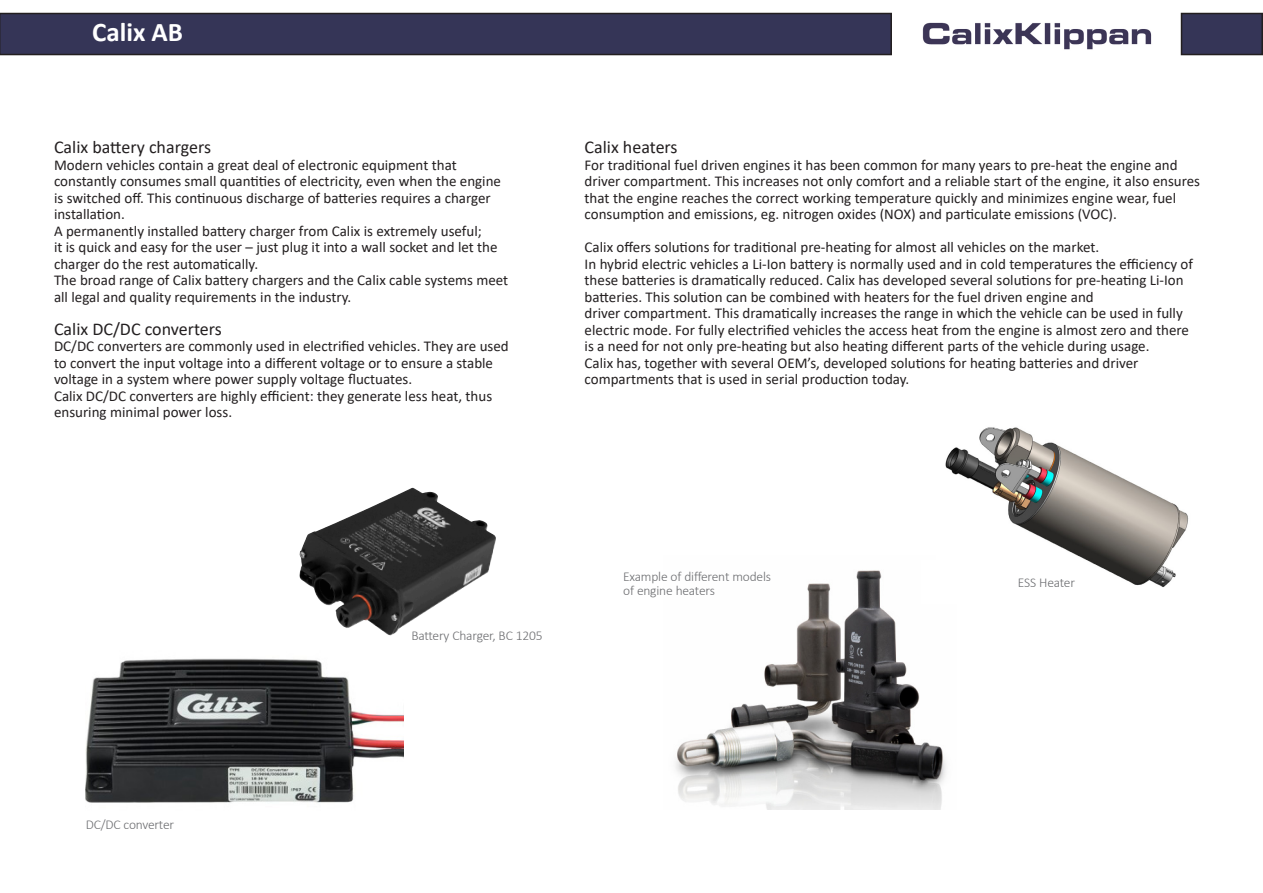
<style>
.page{position:relative;width:1263px;height:893px;background:#fff}
.page>*{position:absolute;margin:0;border:0;box-sizing:border-box;transform-origin:0 0}
.t1{font:700 27px "Calibri";color:#fff}
.t2{font:18px "Calibri";color:#231f20}
.t3{font:15px/16.5px "Calibri";color:#231f20}
.Bildtext{font:300 13.5px/14.5px "Calibri";letter-spacing:-.015em;color:#6c6d70}
</style>
<div class="page">
<img style="left:675px;top:570px;width:271px;height:239px">
<img style="left:299px;top:488px;width:197px;height:148px">
<img style="left:945px;top:427px;width:244px;height:160px">
<div style="left:1181px;top:14px;width:81px;height:41px;background:#353557"></div>
<div style="left:1181px;top:13px;width:82px;height:42px;border:2px solid #231f20"></div>
<svg style="left:0;top:13px;width:892px;height:42px;background:#333353"></svg>
<img style="left:922px;top:22px;width:230px;height:28px">
<img style="left:86px;top:658px;width:318px;height:145px">
<div style="left:921px;top:561px;width:71px;height:43px;background:#fff"></div>
<p class="t1" style="left:92px;top:13px;width:92px">Calix AB</p>
<p class="t2" style="left:54px;top:135px;width:159px">Calix battery chargers</p>
<p class="t3" style="left:54px;top:156px;width:449px">Modern vehicles contain a great deal of electronic equipment that constantly consumes small quantities of electricity, even when the engine is switched off. This continuous discharge of batteries requires a charger installation.</p>
<p class="t3" style="left:54px;top:222px;width:429px">A permanently installed battery charger from Calix is extremely useful;</p>
<p class="t3" style="left:54px;top:239px;width:445px">it is quick and easy for the user – just plug it into a wall socket and let the charger do the rest automatically.</p>
<p class="t3" style="left:54px;top:272px;width:456px">The broad range of Calix battery chargers and the Calix cable systems meet all legal and quality requirements in the industry.</p>
<p class="t2" style="left:54px;top:316px;width:169px">Calix DC/DC converters</p>
<p class="t3" style="left:54px;top:338px;width:456px">DC/DC converters are commonly used in electrified vehicles. They are used to convert the input voltage into a different voltage or to ensure a stable voltage in a system where power supply voltage fluctuates.</p>
<p class="t3" style="left:54px;top:387px;width:440px">Calix DC/DC converters are highly efficient: they generate less heat, thus ensuring minimal power loss.</p>
<p class="t2" style="left:585px;top:135px;width:95px">Calix heaters</p>
<p class="t3" style="left:585px;top:156px;width:617px">For traditional fuel driven engines it has been common for many years to pre-heat the engine and driver compartment. This increases not only comfort and a reliable start of the engine, it also ensures that the engine reaches the correct working temperature quickly and minimizes engine wear, fuel consumption and emissions, eg. nitrogen oxides (NOX) and particulate emissions (VOC).</p>
<p class="t3" style="left:585px;top:239px;width:516px">Calix offers solutions for traditional pre-heating for almost all vehicles on the market.</p>
<p class="t3" style="left:585px;top:255px;width:610px">In hybrid electric vehicles a Li-Ion battery is normally used and in cold temperatures the efficiency of these batteries is dramatically reduced. Calix has developed several solutions for pre-heating Li-Ion batteries. This solution can be combined with heaters for the fuel driven engine and</p>
<p class="t3" style="left:585px;top:305px;width:606px">driver compartment. This dramatically increases the range in which the vehicle can be used in fully electric mode. For fully electrified vehicles the access heat from the engine is almost zero and there</p>
<p class="t3" style="left:585px;top:338px;width:566px">is a need for not only pre-heating but also heating different parts of the vehicle during usage.</p>
<p class="t3" style="left:585px;top:354px;width:555px">Calix has, together with several OEM’s, developed solutions for heating batteries and driver</p>
<p class="t3" style="left:585px;top:371px;width:326px">compartments that is used in serial production today.</p>
<p class="Bildtext" style="left:411px;top:628px;width:133px">Battery Charger, BC 1205</p>
<p class="Bildtext" style="left:623px;top:569px;width:149px">Example of different models of engine heaters</p>
<p class="Bildtext" style="left:1018px;top:575px;width:59px">ESS Heater</p>
<p class="Bildtext" style="left:86px;top:817px;width:90px">DC/DC converter</p>
</div>
